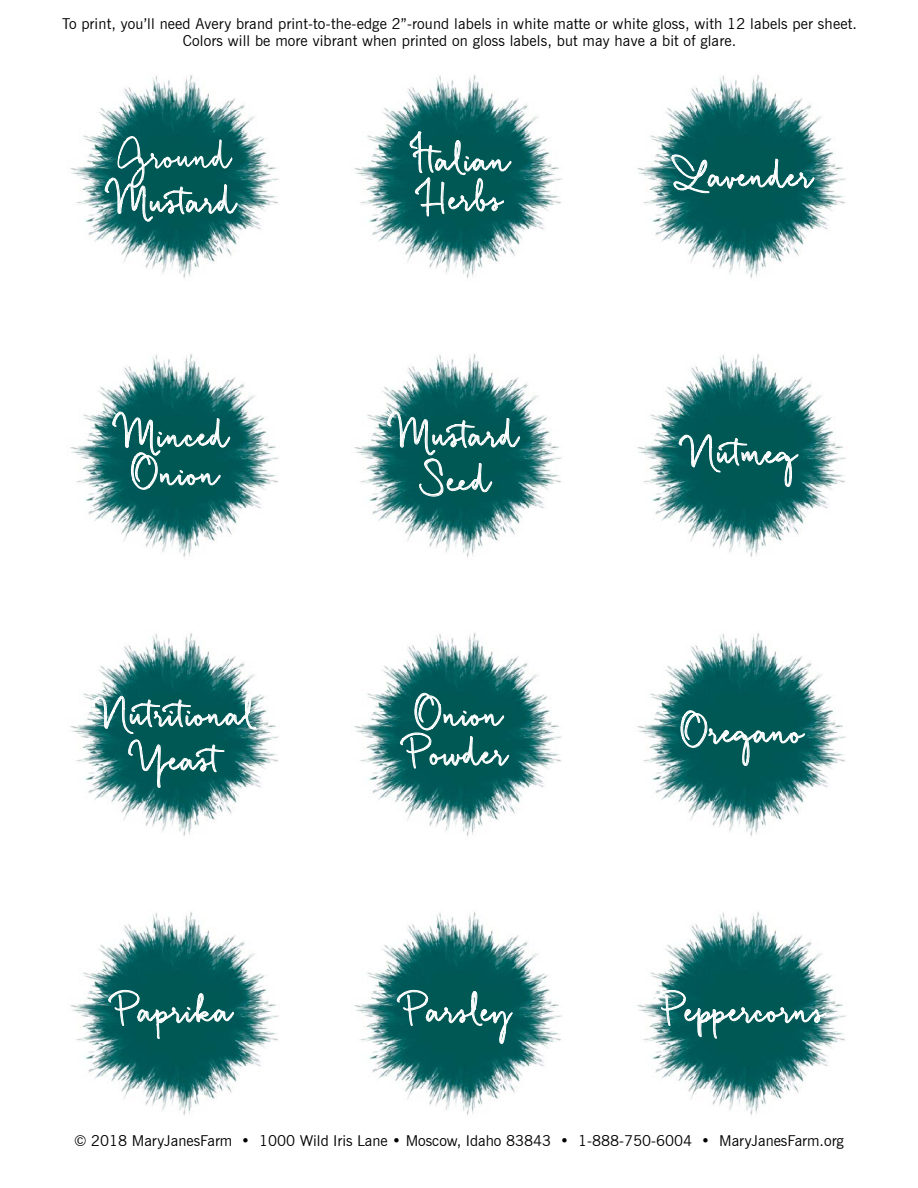
<style>
.page{position:relative;width:918px;height:1188px;background:#fff}
.page>*{position:absolute;margin:0;border:0;box-sizing:border-box;transform-origin:0 0}
.t1{font:italic 700 33.15px/45px "Quickpen";color:#fff;scale:.77 1}
.t2{font:italic 33.15px "Quickpen";color:#fff;scale:.77 1}
.t3{font:15px/16.5px "News Gothic BT";letter-spacing:.01em;color:#000;text-align:center}
.s1{font-size:37.05px}
</style>
<div class="page">
<img style="left:70px;top:75px;width:209px;height:203px">
<img style="left:354px;top:75px;width:208px;height:204px">
<img style="left:637px;top:75px;width:209px;height:203px">
<img style="left:70px;top:354px;width:209px;height:203px">
<img style="left:354px;top:354px;width:208px;height:204px">
<img style="left:637px;top:354px;width:209px;height:203px">
<img style="left:637px;top:633px;width:209px;height:203px">
<img style="left:354px;top:633px;width:208px;height:204px">
<img style="left:70px;top:633px;width:209px;height:203px">
<img style="left:70px;top:912px;width:209px;height:203px">
<img style="left:354px;top:912px;width:208px;height:204px">
<img style="left:637px;top:912px;width:209px;height:203px">
<svg style="left:387px;top:408px;width:133px;height:90px;background:#206d6c"></svg>
<svg style="left:678px;top:431px;width:121px;height:60px;background:#1d6b68"></svg>
<svg style="left:105px;top:131px;width:133px;height:117px;background:#2b7573"></svg>
<svg style="left:680px;top:706px;width:125px;height:64px;background:#1a6967"></svg>
<svg style="left:409px;top:131px;width:103px;height:90px;background:#236e6c"></svg>
<svg style="left:400px;top:689px;width:109px;height:80px;background:#226e6c"></svg>
<svg style="left:670px;top:154px;width:145px;height:39px;background:#297371"></svg>
<svg style="left:91px;top:693px;width:165px;height:119px;background:#448484"></svg>
<svg style="left:112px;top:408px;width:118px;height:82px;background:#236e6d"></svg>
<svg style="left:108px;top:985px;width:126px;height:54px;background:#1e6c69"></svg>
<svg style="left:655px;top:985px;width:172px;height:60px;background:#2e7675"></svg>
<svg style="left:397px;top:985px;width:116px;height:67px;background:#1a6966"></svg>
<p class="t3" style="left:62px;top:15px;width:796px">To print, you’ll need Avery brand print-to-the-edge 2”-round labels in white matte or white gloss, with 12 labels per sheet.<br>Colors will be more vibrant when printed on gloss labels, but may have a bit of glare.</p>
<h1 class="t2" style="left:123px;top:137px;width:170px">Ground</h1>
<h1 class="t1" style="left:119px;top:179px;width:184px">Mustard</h1>
<h1 class="t1" style="left:126px;top:416px;width:164px;line-height:38.4px">Minced<br>Onion</h1>
<h1 class="t1" style="left:105px;top:692px;width:225px;text-align:center">Nutritional<br>Yeast</h1>
<h1 class="t1" style="left:418px;top:140px;width:150px;line-height:39px"><span class="s1">I</span>talian<br>Herbs</h1>
<h1 class="t1" style="left:401px;top:413px;width:184px;text-align:center">Mustard<br>Seed</h1>
<h1 class="t1" style="left:414px;top:695px;width:153px;line-height:39px">Onion<br>Powder</h1>
<h1 class="t1" style="left:680px;top:153px;width:203px">Lavender</h1>
<h1 class="t1" style="left:692px;top:430px;width:167px">Nutmeg</h1>
<h1 class="t1" style="left:685px;top:709px;width:184px">Oregano</h1>
<h1 class="t1" style="left:122px;top:988px;width:174px">Paprika</h1>
<h1 class="t1" style="left:411px;top:988px;width:162px">Parsley</h1>
<h1 class="t1" style="left:668px;top:988px;width:234px">Peppercorns</h1>
<p class="t3" style="left:74px;top:1133px;width:771px">© 2018 MaryJanesFarm • 1000 Wild Iris Lane • Moscow, Idaho 83843 • 1-888-750-6004 • MaryJanesFarm.org</p>
</div>
